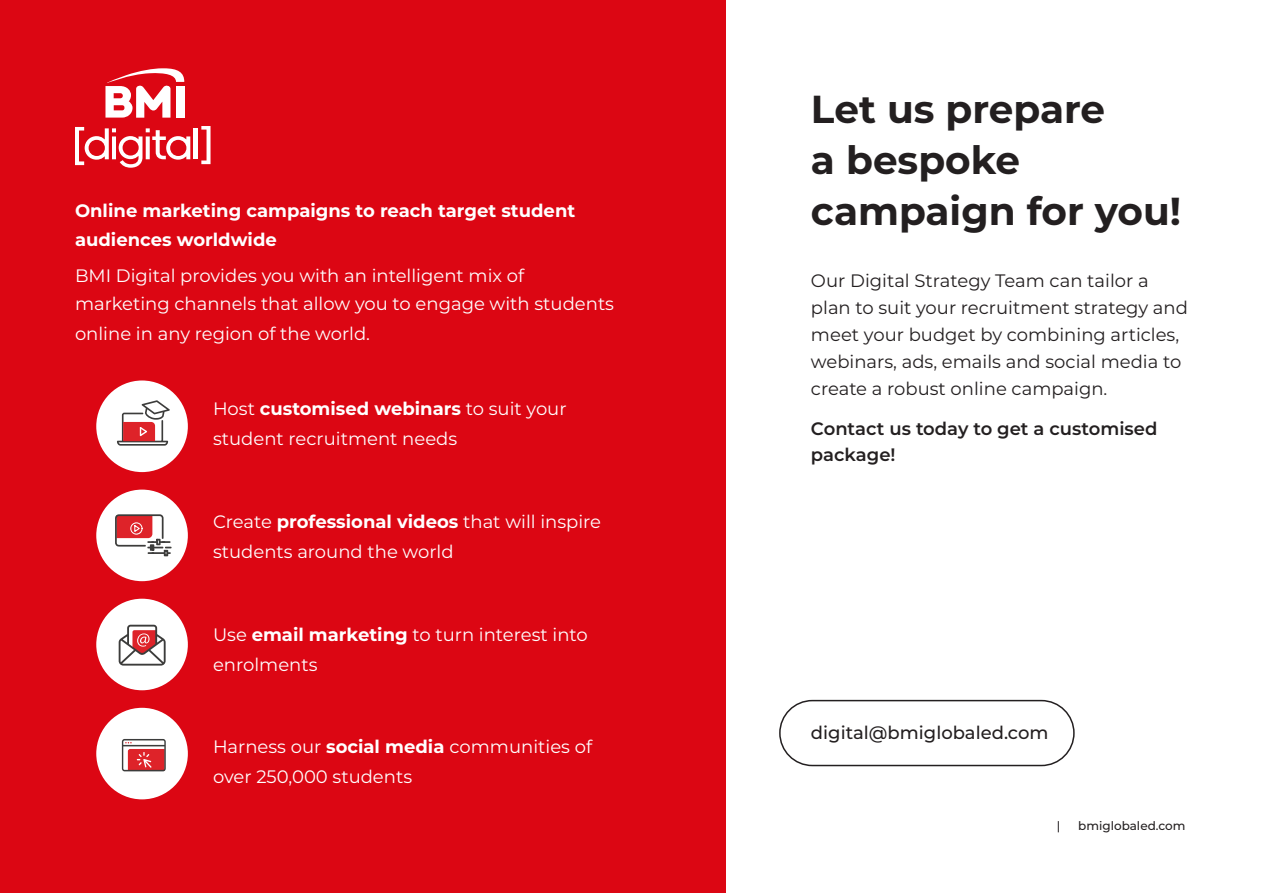
<style>
.page{position:relative;width:1263px;height:893px;background:#fff}
.page>*{position:absolute;margin:0;border:0;box-sizing:border-box;transform-origin:0 0}
.t1{font:700 39px/51px "Montserrat";color:#231f20}
.Text_13{font:18px/30px "Montserrat";color:#fff}
.t2{font:18px/27px "Montserrat";color:#231f20}
.Text_13-2{font:700 18px/28.5px "Montserrat";color:#fff}
.t3{font:600 18px/25.5px "Montserrat";color:#231f20}
.t4{font:500 18px "Montserrat";color:#231f20}
.t5{font:500 12px "Montserrat";color:#231f20}
.s1{font-weight:700}
.s2{font-size:6px;color:#fff}
.s3{font-size:7.5px;color:#fff}
</style>
<div class="page">
<div style="left:0;top:0;width:726px;height:893px;background:#dc0613"></div>
<hr style="left:194px;top:128px;width:4px;height:31px;background:#fff">
<svg style="left:201px;top:126px;width:10px;height:38px"></svg>
<svg style="left:75px;top:127px;width:115px;height:41px"></svg>
<div style="left:96px;top:380px;width:92px;height:92px;background:#fff;border-radius:50%"></div>
<svg style="left:117px;top:400px;width:53px;height:46px"></svg>
<div style="left:96px;top:490px;width:92px;height:91px;background:#fff;border-radius:50%"></div>
<svg style="left:115px;top:514px;width:57px;height:42px"></svg>
<div style="left:96px;top:599px;width:92px;height:91px;background:#fff;border-radius:50%"></div>
<svg style="left:118px;top:625px;width:48px;height:41px"></svg>
<div style="left:96px;top:708px;width:92px;height:91px;background:#fff;border-radius:50%"></div>
<svg style="left:122px;top:739px;width:44px;height:32px"></svg>
<div style="left:779px;top:700px;width:296px;height:66px;border:2px solid #231f20;border-radius:32px"></div>
<svg style="left:105px;top:68px;width:79px;height:50px"></svg>
<p class="Text_13-2" style="left:75px;top:196px;width:502px">Online marketing campaigns to reach target student audiences worldwide</p>
<p class="Text_13" style="left:75px;top:260px;width:541px;line-height:29.2px">BMI Digital provides you with an intelligent mix of marketing channels that allow you to engage with students online in any region of the world.</p>
<p class="Text_13" style="left:213px;top:393px;width:355px">Host <span class="s1">customised webinars</span> to suit your student recruitment needs</p>
<p class="Text_13" style="left:213px;top:506px;width:390px">Create <span class="s1">professional videos</span> that will inspire students around the world</p>
<p class="Text_13" style="left:213px;top:618px;width:376px">Use <span class="s1">email marketing</span> to turn interest into enrolments</p>
<p class="Text_13" style="left:213px;top:731px;width:381px">Harness our <span class="s1">social media</span> communities of over 250,000 students</p>
<p class="t1" style="left:811px;top:82px;width:372px">Let us prepare<br>a bespoke campaign for you!</p>
<p class="t2" style="left:811px;top:266px;width:378px">Our Digital Strategy Team can tailor a plan to suit your recruitment strategy and meet your budget by combining articles, webinars, ads, emails and social media to create a robust online campaign.</p>
<p class="t3" style="left:811px;top:415px;width:348px">Contact us today to get a customised package!</p>
<p class="t4" style="left:811px;top:720px;width:239px">digital@bmiglobaled.com</p>
<p class="t5" style="left:1057px;top:817px;width:133px">| <span class="s2">https://</span>bmiglobaled.com<span class="s3">/</span></p>
</div>
